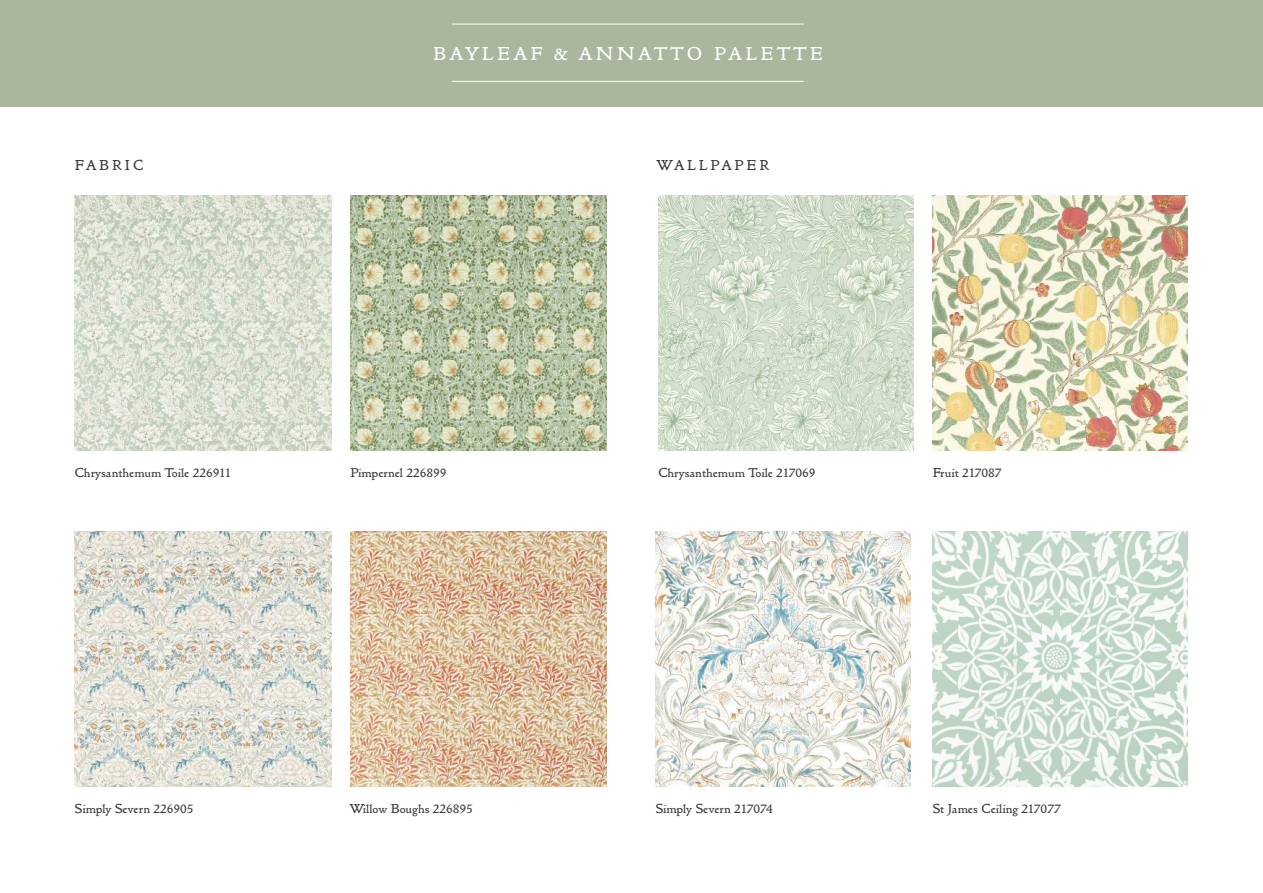
<style>
.page{position:relative;width:1263px;height:893px;background:#fff}
.page>*{position:absolute;margin:0;border:0;box-sizing:border-box;transform-origin:0 0}
.t1{font:19.5px "Golden Type ITC Std";letter-spacing:.16em;color:#fff}
.t2{font:15px "Golden Type ITC Std";letter-spacing:.16em;color:#3c3c3b}
.t3{font:13.5px "Golden Type ITC Std";color:#3c3c3b}
</style>
<div class="page">
<div style="left:0;top:0;width:1263px;height:106px;background:#aab69d"></div>
<hr style="left:452px;top:24px;width:352px;height:1px;background:#fff">
<hr style="left:452px;top:81px;width:352px;height:1px;background:#fff">
<img style="left:75px;top:195px;width:256px;height:255px">
<img style="left:350px;top:195px;width:257px;height:255px">
<img style="left:75px;top:532px;width:256px;height:254px">
<img style="left:350px;top:532px;width:257px;height:254px">
<img style="left:658px;top:195px;width:255px;height:255px">
<img style="left:932px;top:195px;width:255px;height:255px">
<img style="left:655px;top:532px;width:255px;height:254px">
<img style="left:932px;top:532px;width:255px;height:254px">
<h1 class="t1" style="left:433px;top:47px;width:392px">BAYLEAF &amp; ANNATTO PALETTE</h1>
<p class="t2" style="left:75px;top:160px;width:70px">FABRIC</p>
<p class="t2" style="left:657px;top:160px;width:114px">WALLPAPER</p>
<p class="t3" style="left:75px;top:468px;width:158px">Chrysanthemum Toile 226911</p>
<p class="t3" style="left:350px;top:468px;width:98px">Pimpernel 226899</p>
<p class="t3" style="left:658px;top:468px;width:159px">Chrysanthemum Toile 217069</p>
<p class="t3" style="left:932px;top:468px;width:71px">Fruit 217087</p>
<p class="t3" style="left:75px;top:804px;width:120px">Simply Severn 226905</p>
<p class="t3" style="left:350px;top:804px;width:124px">Willow Boughs 226895</p>
<p class="t3" style="left:655px;top:804px;width:119px">Simply Severn 217074</p>
<p class="t3" style="left:932px;top:804px;width:130px">St James Ceiling 217077</p>
</div>
